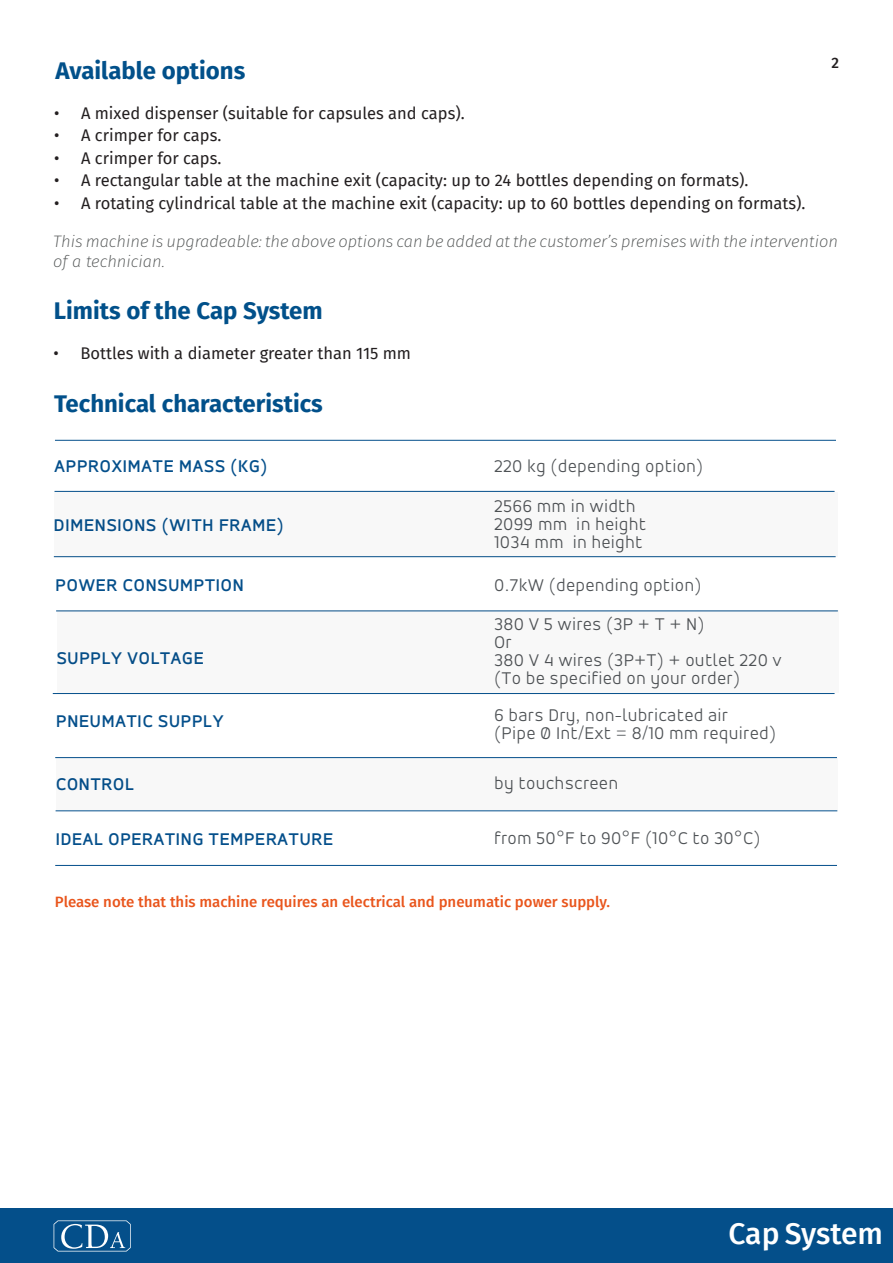
<style>
.page{position:relative;width:893px;height:1263px;background:#fff}
.page>*{position:absolute;margin:0;border:0;box-sizing:border-box;transform-origin:0 0}
.t1{font:500 30px "Fira Sans";letter-spacing:-.01em;color:#fff}
.t2{font:700 24px "Fira Sans";color:#01508a}
.Tableau_colonne_droite{font:300 18px "Accord Alt";letter-spacing:.05em;color:#4e5255}
.Points_forts_points{font:500 18px "Accord Alt";letter-spacing:.05em;color:#044f8b}
.t3{font:16.5px "Fira Sans";color:#231f20}
.zone_de_texte{font:italic 200 16.5px/19.8px "Fira Sans";color:#4f5252}
.zone_de_texte-2{font:500 15px "Fira Sans";color:#e9551c}
.t4{font:500 15px "Fira Sans";color:#231f20}
</style>
<div class="page">
<div style="left:0;top:1208px;width:893px;height:54px;background:#044f8a"></div>
<svg style="left:54px;top:1220px;width:77px;height:31px"></svg>
<hr style="left:55px;top:491px;width:779px;height:1px;background:#044f8b">
<hr style="left:53px;top:693px;width:781px;height:1px;background:#044f8b">
<hr style="left:56px;top:610px;width:782px;height:1px;background:#044f8b">
<hr style="left:55px;top:757px;width:782px;height:1px;background:#044f8b">
<div style="left:57px;top:611px;width:781px;height:82px;background:#f8f8f8"></div>
<div style="left:54px;top:492px;width:783px;height:65px;background:#f8f8f8"></div>
<hr style="left:56px;top:810px;width:781px;height:1px;background:#044f8b">
<hr style="left:55px;top:440px;width:781px;height:1px;background:#044f8b">
<div style="left:56px;top:758px;width:782px;height:52px;background:#f8f8f8"></div>
<hr style="left:55px;top:865px;width:782px;height:1px;background:#044f8b">
<p class="t2" style="left:55px;top:50px;width:191px">Available options</p>
<p class="t3" style="left:54px;top:101px;width:412px">• A mixed dispenser (suitable for capsules and caps).</p>
<p class="t3" style="left:54px;top:123px;width:169px">• A crimper for caps.</p>
<p class="t3" style="left:54px;top:146px;width:169px">• A crimper for caps.</p>
<p class="t3" style="left:54px;top:168px;width:696px">• A rectangular table at the machine exit (capacity: up to 24 bottles depending on formats).</p>
<p class="t3" style="left:54px;top:191px;width:753px">• A rotating cylindrical table at the machine exit (capacity: up to 60 bottles depending on formats).</p>
<p class="t4" style="left:831px;top:51px;width:9px">2</p>
<p class="zone_de_texte" style="left:53px;top:231px;width:786px">This machine is upgradeable: the above options can be added at the customer’s premises with the intervention of a technician.</p>
<p class="t2" style="left:54px;top:291px;width:270px">Limits of the Cap System</p>
<p class="t3" style="left:54px;top:341px;width:359px">• Bottles with a diameter greater than 115 mm</p>
<p class="t2" style="left:54px;top:383px;width:270px">Technical characteristics</p>
<p class="Points_forts_points" style="left:55px;top:456px;width:214px">APPROXIMATE MASS (KG)</p>
<p class="Points_forts_points" style="left:54px;top:515px;width:231px">DIMENSIONS (WITH FRAME)</p>
<p class="Points_forts_points" style="left:56px;top:574px;width:190px">POWER CONSUMPTION</p>
<p class="Points_forts_points" style="left:57px;top:648px;width:148px">SUPPLY VOLTAGE</p>
<p class="Points_forts_points" style="left:56px;top:711px;width:169px">PNEUMATIC SUPPLY</p>
<p class="Points_forts_points" style="left:56px;top:774px;width:79px">CONTROL</p>
<p class="Tableau_colonne_droite" style="left:494px;top:455px;width:210px">220 kg (depending option)</p>
<p class="Tableau_colonne_droite" style="left:494px;top:495px;width:142px">2566 mm in width</p>
<p class="Tableau_colonne_droite" style="left:494px;top:513px;width:153px">2099 mm in height</p>
<p class="Tableau_colonne_droite" style="left:494px;top:531px;width:149px">1034 mm in height</p>
<p class="Tableau_colonne_droite" style="left:494px;top:574px;width:208px">0.7kW (depending option)</p>
<p class="Tableau_colonne_droite" style="left:494px;top:614px;width:211px">380 V 5 wires (3P + T + N)</p>
<p class="Tableau_colonne_droite" style="left:494px;top:632px;width:18px">Or</p>
<p class="Tableau_colonne_droite" style="left:494px;top:650px;width:288px">380 V 4 wires (3P+T) + outlet 220 v</p>
<p class="Tableau_colonne_droite" style="left:494px;top:668px;width:247px">(To be specified on your order)</p>
<p class="Tableau_colonne_droite" style="left:494px;top:705px;width:235px">6 bars Dry, non-lubricated air</p>
<p class="Tableau_colonne_droite" style="left:494px;top:723px;width:283px">(Pipe Ø Int/Ext = 8/10 mm required)</p>
<p class="Tableau_colonne_droite" style="left:494px;top:773px;width:125px">by touchscreen</p>
<p class="Points_forts_points" style="left:56px;top:829px;width:279px">IDEAL OPERATING TEMPERATURE</p>
<p class="Tableau_colonne_droite" style="left:494px;top:828px;width:267px">from 50°F to 90°F (10°C to 30°C)</p>
<p class="zone_de_texte-2" style="left:55px;top:890px;width:557px">Please note that this machine requires an electrical and pneumatic power supply.</p>
<h1 class="t1" style="left:729px;top:1210px;width:156px">Cap System</h1>
</div>
